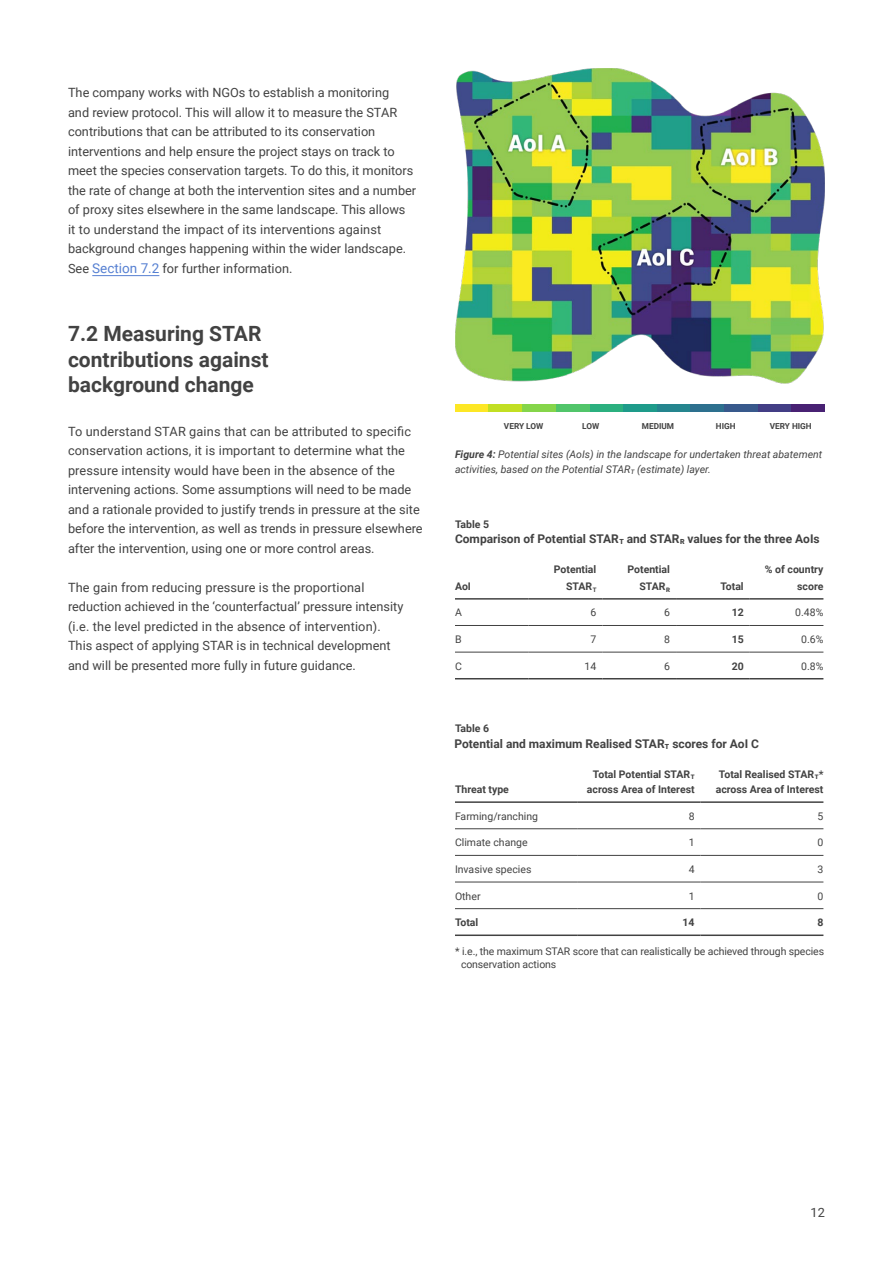
<style>
.page{position:relative;width:893px;height:1263px;background:#fff}
.page>*{position:absolute;margin:0;border:0;box-sizing:border-box;transform-origin:0 0}
.Heading_2__14pt{font:700 21px/25.5px "Roboto";color:#424242}
.Body_-_Black{font:12.75px/19.5px "Roboto";color:#424242}
.Body_-_Black-2{font:700 12px "Roboto";color:#424242}
.Body_-_Black-3{font:10.5px/13.5px "Roboto";letter-spacing:-.01em;color:#424242}
.Body_-_Black-4{font:700 10.5px/16.5px "Roboto";color:#424242;text-align:right}
.Body_-_Black-5{font:italic 10.5px/15px "Roboto";color:#424242}
.Body_-_Black-6{font:700 8.25px "Roboto";color:#424242}
.s1{font-size:13.5px;color:#5680d2}
.s2{font-weight:700}
.s3{font-weight:500;font-size:6.15px}
.s4{font-weight:900;font-size:6.15px}
</style>
<div class="page">
<hr style="left:92px;top:275px;width:67px;height:1px;background:#5680d2">
<hr style="left:455px;top:598px;width:74px;height:2px;background:#424242">
<hr style="left:529px;top:598px;width:73px;height:2px;background:#424242">
<hr style="left:602px;top:598px;width:74px;height:2px;background:#424242">
<hr style="left:676px;top:598px;width:74px;height:2px;background:#424242">
<hr style="left:750px;top:598px;width:73px;height:2px;background:#424242">
<hr style="left:455px;top:678px;width:74px;height:1px;background:#424242">
<hr style="left:529px;top:678px;width:73px;height:1px;background:#424242">
<hr style="left:602px;top:678px;width:74px;height:1px;background:#424242">
<hr style="left:676px;top:678px;width:74px;height:1px;background:#424242">
<hr style="left:750px;top:678px;width:73px;height:1px;background:#424242">
<hr style="left:455px;top:625px;width:74px;height:1px;background:#424242">
<hr style="left:529px;top:625px;width:73px;height:1px;background:#424242">
<hr style="left:602px;top:625px;width:74px;height:1px;background:#424242">
<hr style="left:676px;top:625px;width:74px;height:1px;background:#424242">
<hr style="left:750px;top:625px;width:73px;height:1px;background:#424242">
<hr style="left:455px;top:652px;width:74px;height:1px;background:#424242">
<hr style="left:529px;top:652px;width:73px;height:1px;background:#424242">
<hr style="left:602px;top:652px;width:74px;height:1px;background:#424242">
<hr style="left:676px;top:652px;width:74px;height:1px;background:#424242">
<hr style="left:750px;top:652px;width:73px;height:1px;background:#424242">
<hr style="left:455px;top:801px;width:123px;height:2px;background:#424242">
<hr style="left:578px;top:801px;width:123px;height:2px;background:#424242">
<hr style="left:701px;top:801px;width:122px;height:2px;background:#424242">
<hr style="left:455px;top:934px;width:123px;height:2px;background:#424242">
<hr style="left:578px;top:934px;width:123px;height:2px;background:#424242">
<hr style="left:701px;top:934px;width:122px;height:2px;background:#424242">
<hr style="left:455px;top:828px;width:123px;height:1px;background:#424242">
<hr style="left:578px;top:828px;width:123px;height:1px;background:#424242">
<hr style="left:701px;top:828px;width:122px;height:1px;background:#424242">
<hr style="left:455px;top:855px;width:123px;height:1px;background:#424242">
<hr style="left:578px;top:855px;width:123px;height:1px;background:#424242">
<hr style="left:701px;top:855px;width:122px;height:1px;background:#424242">
<hr style="left:455px;top:882px;width:123px;height:1px;background:#424242">
<hr style="left:578px;top:882px;width:123px;height:1px;background:#424242">
<hr style="left:701px;top:882px;width:122px;height:1px;background:#424242">
<hr style="left:455px;top:908px;width:123px;height:1px;background:#424242">
<hr style="left:578px;top:908px;width:123px;height:1px;background:#424242">
<hr style="left:701px;top:908px;width:122px;height:1px;background:#424242">
<img style="left:455px;top:68px;width:370px;height:315px">
<div style="left:455px;top:404px;width:34px;height:8px;background:#fde725"></div>
<div style="left:589px;top:404px;width:34px;height:8px;background:#2bb07f"></div>
<div style="left:489px;top:404px;width:33px;height:8px;background:#c2df23"></div>
<div style="left:623px;top:404px;width:34px;height:8px;background:#1e9b8a"></div>
<div style="left:522px;top:404px;width:34px;height:8px;background:#85d54a"></div>
<div style="left:657px;top:404px;width:33px;height:8px;background:#25858e"></div>
<div style="left:556px;top:404px;width:33px;height:8px;background:#51c56a"></div>
<div style="left:690px;top:404px;width:34px;height:8px;background:#2d708e"></div>
<div style="left:724px;top:404px;width:34px;height:8px;background:#38598c"></div>
<div style="left:758px;top:404px;width:33px;height:8px;background:#433e85"></div>
<div style="left:791px;top:404px;width:34px;height:8px;background:#482173"></div>
<p class="Body_-_Black" style="left:68px;top:82px;width:350px">The company works with NGOs to establish a monitoring<br>and review protocol. This will allow it to measure the STAR contributions that can be attributed to its conservation interventions and help ensure the project stays on track to meet the species conservation targets. To do this, it monitors the rate of change at both the intervention sites and a number of proxy sites elsewhere in the same landscape. This allows<br>it to understand the impact of its interventions against background changes happening within the wider landscape.<br>See <span class="s1">Section 7.2</span> for further information.</p>
<p class="Heading_2__14pt" style="left:68px;top:320px;width:202px">7.2 Measuring STAR contributions against background change</p>
<p class="Body_-_Black" style="left:68px;top:421px;width:356px">To understand STAR gains that can be attributed to specific conservation actions, it is important to determine what the pressure intensity would have been in the absence of the intervening actions. Some assumptions will need to be made and a rationale provided to justify trends in pressure at the site before the intervention, as well as trends in pressure elsewhere after the intervention, using one or more control areas.</p>
<p class="Body_-_Black" style="left:68px;top:577px;width:337px">The gain from reducing pressure is the proportional reduction achieved in the ‘counterfactual’ pressure intensity (i.e. the level predicted in the absence of intervention).<br>This aspect of applying STAR is in technical development and will be presented more fully in future guidance.</p>
<p class="Body_-_Black-6" style="left:504px;top:420px;width:41px">VERY LOW</p>
<p class="Body_-_Black-6" style="left:582px;top:420px;width:19px">LOW</p>
<p class="Body_-_Black-6" style="left:642px;top:420px;width:34px">MEDIUM</p>
<p class="Body_-_Black-6" style="left:716px;top:420px;width:21px">HIGH</p>
<p class="Body_-_Black-6" style="left:770px;top:420px;width:43px">VERY HIGH</p>
<p class="Body_-_Black-5" style="left:455px;top:447px;width:369px"><span class="s2">Figure 4:</span> Potential sites (AoIs) in the landscape for undertaken threat abatement activities, based on the Potential STAR<span class="s3">T</span> (estimate) layer.</p>
<p class="Body_-_Black-4" style="left:455px;top:516px;width:36px">Table 5</p>
<p class="Body_-_Black-2" style="left:455px;top:531px;width:366px">Comparison of Potential STAR<sub>T</sub> and STAR<sub>R</sub> values for the three AoIs</p>
<p class="Body_-_Black-4" style="left:455px;top:577px;width:18px">AoI</p>
<p class="Body_-_Black-4" style="left:554px;top:561px;width:44px">Potential<br>STAR<sub>T</sub></p>
<p class="Body_-_Black-4" style="left:628px;top:561px;width:44px">Potential<br>STAR<sub>R</sub></p>
<p class="Body_-_Black-4" style="left:720px;top:577px;width:25px">Total</p>
<p class="Body_-_Black-4" style="left:765px;top:561px;width:60px">% of country score</p>
<p class="Body_-_Black-3" style="left:455px;top:606px;width:8px">A</p>
<p class="Body_-_Black-3" style="left:590px;top:606px;width:7px">6</p>
<p class="Body_-_Black-3" style="left:664px;top:606px;width:7px">6</p>
<p class="Body_-_Black-4" style="left:732px;top:604px;width:14px">12</p>
<p class="Body_-_Black-3" style="left:795px;top:606px;width:30px">0.48%</p>
<p class="Body_-_Black-3" style="left:455px;top:632px;width:8px">B</p>
<p class="Body_-_Black-3" style="left:590px;top:632px;width:7px">7</p>
<p class="Body_-_Black-3" style="left:664px;top:632px;width:7px">8</p>
<p class="Body_-_Black-4" style="left:732px;top:631px;width:14px">15</p>
<p class="Body_-_Black-3" style="left:801px;top:632px;width:24px">0.6%</p>
<p class="Body_-_Black-3" style="left:455px;top:659px;width:8px">C</p>
<p class="Body_-_Black-3" style="left:585px;top:659px;width:13px">14</p>
<p class="Body_-_Black-3" style="left:664px;top:659px;width:7px">6</p>
<p class="Body_-_Black-4" style="left:732px;top:657px;width:14px">20</p>
<p class="Body_-_Black-3" style="left:801px;top:659px;width:24px">0.8%</p>
<p class="Body_-_Black-4" style="left:455px;top:719px;width:36px">Table 6</p>
<p class="Body_-_Black-2" style="left:454px;top:735px;width:306px">Potential and maximum Realised STAR<sub>T</sub> scores for AoI C</p>
<p class="Body_-_Black-4" style="left:455px;top:781px;width:55px">Threat type</p>
<p class="Body_-_Black-4" style="left:587px;top:766px;width:109px;line-height:15px;text-align:center">Total Potential STAR<span class="s4">T </span>across Area of Interest</p>
<p class="Body_-_Black-4" style="left:716px;top:766px;width:109px;line-height:15px;text-align:center">Total Realised STAR<span class="s4">T</span>* across Area of Interest</p>
<p class="Body_-_Black-3" style="left:455px;top:809px;width:85px">Farming/ranching</p>
<p class="Body_-_Black-3" style="left:689px;top:809px;width:7px">8</p>
<p class="Body_-_Black-3" style="left:817px;top:809px;width:7px">5</p>
<p class="Body_-_Black-3" style="left:455px;top:835px;width:74px">Climate change</p>
<p class="Body_-_Black-3" style="left:689px;top:835px;width:7px">1</p>
<p class="Body_-_Black-3" style="left:817px;top:835px;width:7px">0</p>
<p class="Body_-_Black-3" style="left:455px;top:862px;width:78px">Invasive species</p>
<p class="Body_-_Black-3" style="left:689px;top:862px;width:7px">4</p>
<p class="Body_-_Black-3" style="left:817px;top:862px;width:7px">3</p>
<p class="Body_-_Black-3" style="left:455px;top:889px;width:27px">Other</p>
<p class="Body_-_Black-3" style="left:689px;top:889px;width:7px">1</p>
<p class="Body_-_Black-3" style="left:817px;top:889px;width:7px">0</p>
<p class="Body_-_Black-4" style="left:455px;top:914px;width:25px">Total</p>
<p class="Body_-_Black-4" style="left:683px;top:914px;width:14px">14</p>
<p class="Body_-_Black-4" style="left:817px;top:914px;width:8px">8</p>
<p class="Body_-_Black-3" style="left:461px;top:944px;width:365px;text-indent:-6px">* i.e., the maximum STAR score that can realistically be achieved through species conservation actions</p>
<p class="Body_-_Black" style="left:811px;top:1202px;width:16px">12</p>
</div>
